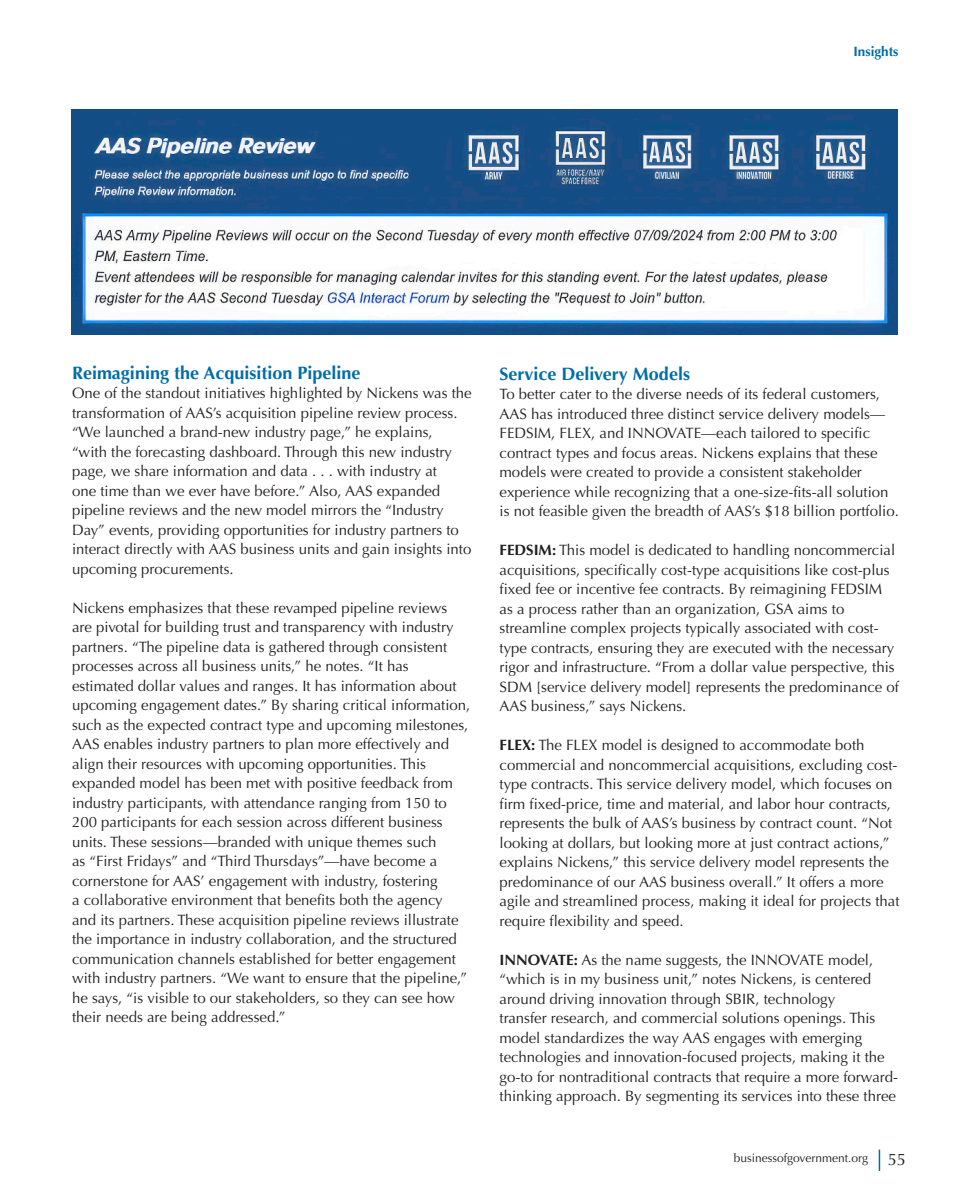
<style>
.page{position:relative;width:972px;height:1188px;background:#fff}
.page>*{position:absolute;margin:0;border:0;box-sizing:border-box;transform-origin:0 0}
.Heading_2{font:700 18px "Optima";color:#006da9}
.Body_Text{font:15px/19.5px "Optima";color:#231f20}
.t1{font:700 13.5px "Optima";color:#006da9}
.t2{font:12px "Optima";color:#231f20}
.s1{font-weight:700}
.s2{font-size:16.5px}
</style>
<div class="page">
<svg style="left:879px;top:1150px;width:1px;height:21px"></svg>
<img style="left:71px;top:109px;width:827px;height:225px">
<p class="t1" style="left:853px;top:44px;width:47px">Insights</p>
<p class="Heading_2" style="left:72px;top:362px;width:290px">Reimagining the Acquisition Pipeline</p>
<p class="Body_Text" style="left:72px;top:384px;width:401px">One of the standout initiatives highlighted by Nickens was the transformation of AAS’s acquisition pipeline review process. “We launched a brand-new industry page,” he explains,<br>“with the forecasting dashboard. Through this new industry page, we share information and data . . . with industry at<br>one time than we ever have before.” Also, AAS expanded pipeline reviews and the new model mirrors the “Industry Day” events, providing opportunities for industry partners to interact directly with AAS business units and gain insights into upcoming procurements.</p>
<p class="Body_Text" style="left:72px;top:598px;width:400px">Nickens emphasizes that these revamped pipeline reviews are pivotal for building trust and transparency with industry partners. “The pipeline data is gathered through consistent processes across all business units,” he notes. “It has estimated dollar values and ranges. It has information about upcoming engagement dates.” By sharing critical information, such as the expected contract type and upcoming milestones, AAS enables industry partners to plan more effectively and align their resources with upcoming opportunities. This expanded model has been met with positive feedback from industry participants, with attendance ranging from 150 to 200 participants for each session across different business units. These sessions—branded with unique themes such<br>as “First Fridays” and “Third Thursdays”—have become a cornerstone for AAS’ engagement with industry, fostering<br>a collaborative environment that benefits both the agency and its partners. These acquisition pipeline reviews illustrate the importance in industry collaboration, and the structured communication channels established for better engagement with industry partners. “We want to ensure that the pipeline,” he says, “is visible to our stakeholders, so they can see how their needs are being addressed.”</p>
<p class="Heading_2" style="left:500px;top:363px;width:192px">Service Delivery Models</p>
<p class="Body_Text" style="left:500px;top:384px;width:401px">To better cater to the diverse needs of its federal customers, AAS has introduced three distinct service delivery models— FEDSIM, FLEX, and INNOVATE—each tailored to specific contract types and focus areas. Nickens explains that these models were created to provide a consistent stakeholder experience while recognizing that a one-size-fits-all solution is not feasible given the breadth of AAS’s $18 billion portfolio.</p>
<p class="Body_Text" style="left:500px;top:540px;width:401px"><span class="s1">FEDSIM:</span> This model is dedicated to handling noncommercial acquisitions, specifically cost-type acquisitions like cost-plus fixed fee or incentive fee contracts. By reimagining FEDSIM as a process rather than an organization, GSA aims to streamline complex projects typically associated with cost&shy;type contracts, ensuring they are executed with the necessary rigor and infrastructure. “From a dollar value perspective, this SDM [service delivery model] represents the predominance of AAS business,” says Nickens.</p>
<p class="Body_Text" style="left:500px;top:735px;width:402px"><span class="s1">FLEX:</span> The FLEX model is designed to accommodate both commercial and noncommercial acquisitions, excluding cost&shy;type contracts. This service delivery model, which focuses on firm fixed-price, time and material, and labor hour contracts, represents the bulk of AAS’s business by contract count. “Not looking at dollars, but looking more at just contract actions,” explains Nickens,” this service delivery model represents the predominance of our AAS business overall.” It offers a more agile and streamlined process, making it ideal for projects that require flexibility and speed.</p>
<p class="Body_Text" style="left:500px;top:950px;width:400px"><span class="s1">INNOVATE:</span> As the name suggests, the INNOVATE model, “which is in my business unit,” notes Nickens, is centered around driving innovation through SBIR, technology<br>transfer research, and commercial solutions openings. This model standardizes the way AAS engages with emerging technologies and innovation-focused projects, making it the go-to for nontraditional contracts that require a more forward&shy;thinking approach. By segmenting its services into these three</p>
<p class="t2" style="left:734px;top:1151px;width:174px">businessofgovernment.org <span class="s2">55</span></p>
</div>
